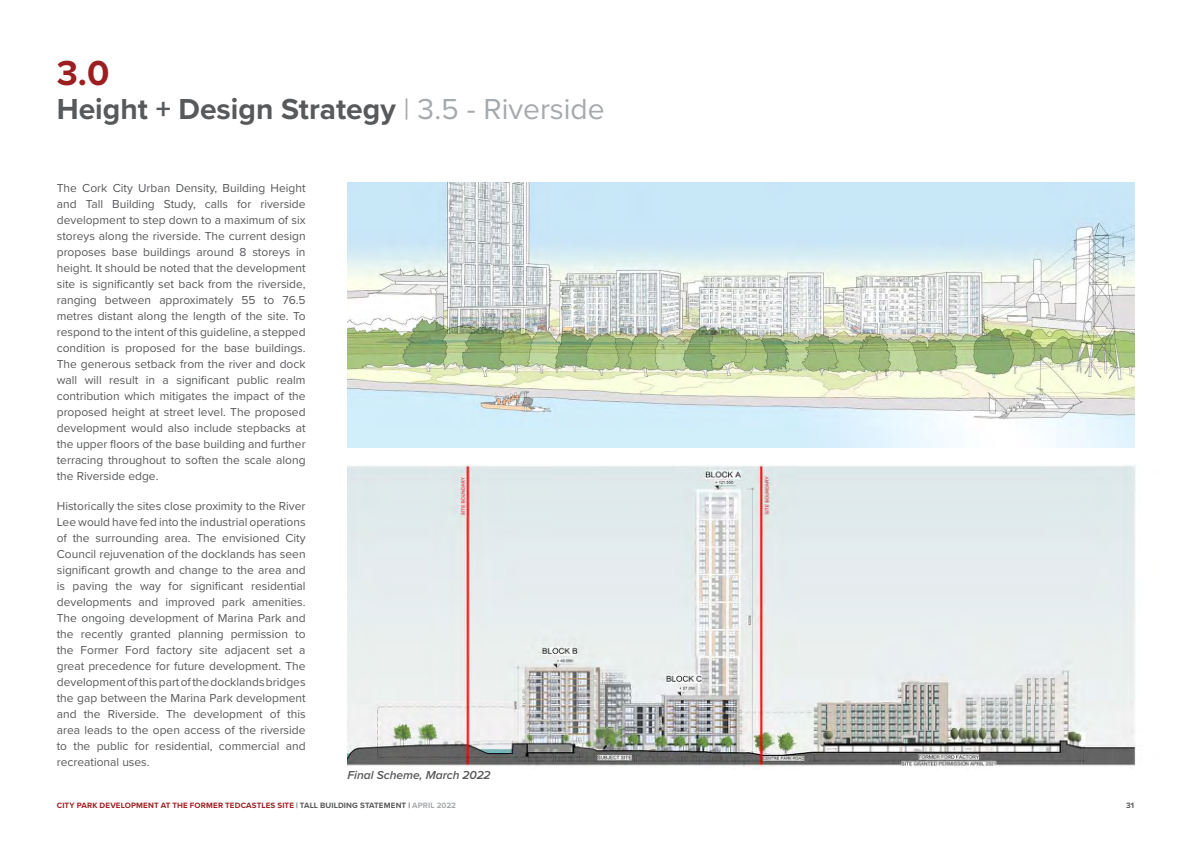
<style>
.page{position:relative;width:1191px;height:842px;background:#fff}
.page>*{position:absolute;margin:0;border:0;box-sizing:border-box;transform-origin:0 0}
.t1{font:700 36px "Proxima Nova";color:#9b1e20}
.t2{font:700 30px "Proxima Nova";color:#58595b}
.Body_Text{font:12px/16px "Proxima Nova";color:#58595b;text-align:justify}
.t3{font:italic 600 12px "Proxima Nova";letter-spacing:-.005em;color:#58595b}
.t4{font:700 8px "Proxima Nova";letter-spacing:.02em;color:#9f1f22}
.t5{font:700 8px "Proxima Nova";color:#58595b}
.s1{font-weight:400;color:#a7aaac}
.s2{color:#58595b}
.s3{color:#a7aaac}
</style>
<div class="page">
<img style="left:347px;top:465px;width:789px;height:302px">
<img style="left:347px;top:183px;width:787px;height:265px">
<p class="t1" style="left:57px;top:46px;width:54px">3.0</p>
<p class="t2" style="left:57px;top:86px;width:549px">Height + Design Strategy <span class="s1">| 3.5 - Riverside</span></p>
<p class="Body_Text" style="left:57px;top:180px;width:250px">The Cork City Urban Density, Building Height and Tall Building Study, calls for riverside development to step down to a maximum of six storeys along the riverside. The current design proposes base buildings around 8 storeys in height. It should be noted that the development site is significantly set back from the riverside, ranging between approximately 55 to 76.5 metres distant along the length of the site. To respond to the intent of this guideline, a stepped condition is proposed for the base buildings.<br>The generous setback from the river and dock wall will result in a significant public realm contribution which mitigates the impact of the proposed height at street level. The proposed development would also include stepbacks at the upper floors of the base building and further terracing throughout to soften the scale along the Riverside edge.</p>
<p class="Body_Text" style="left:57px;top:498px;width:250px">Historically the sites close proximity to the River Lee would have fed into the industrial operations of the surrounding area. The envisioned City Council rejuvenation of the docklands has seen significant growth and change to the area and is paving the way for significant residential developments and improved park amenities.<br>The ongoing development of Marina Park and the recently granted planning permission to the Former Ford factory site adjacent set a great precedence for future development. The development of this part of the docklands bridges the gap between the Marina Park development and the Riverside. The development of this area leads to the open access of the riverside to the public for residential, commercial and recreational uses.</p>
<p class="t4" style="left:57px;top:799px;width:401px">CITY PARK DEVELOPMENT AT THE FORMER TEDCASTLES SITE <span class="s2">| TALL BUILDING STATEMENT |</span> <span class="s3">APRIL 2022</span></p>
<p class="t5" style="left:1126px;top:799px;width:9px">31</p>
<p class="t3" style="left:347px;top:766px;width:145px">Final Scheme, March 2022</p>
</div>
